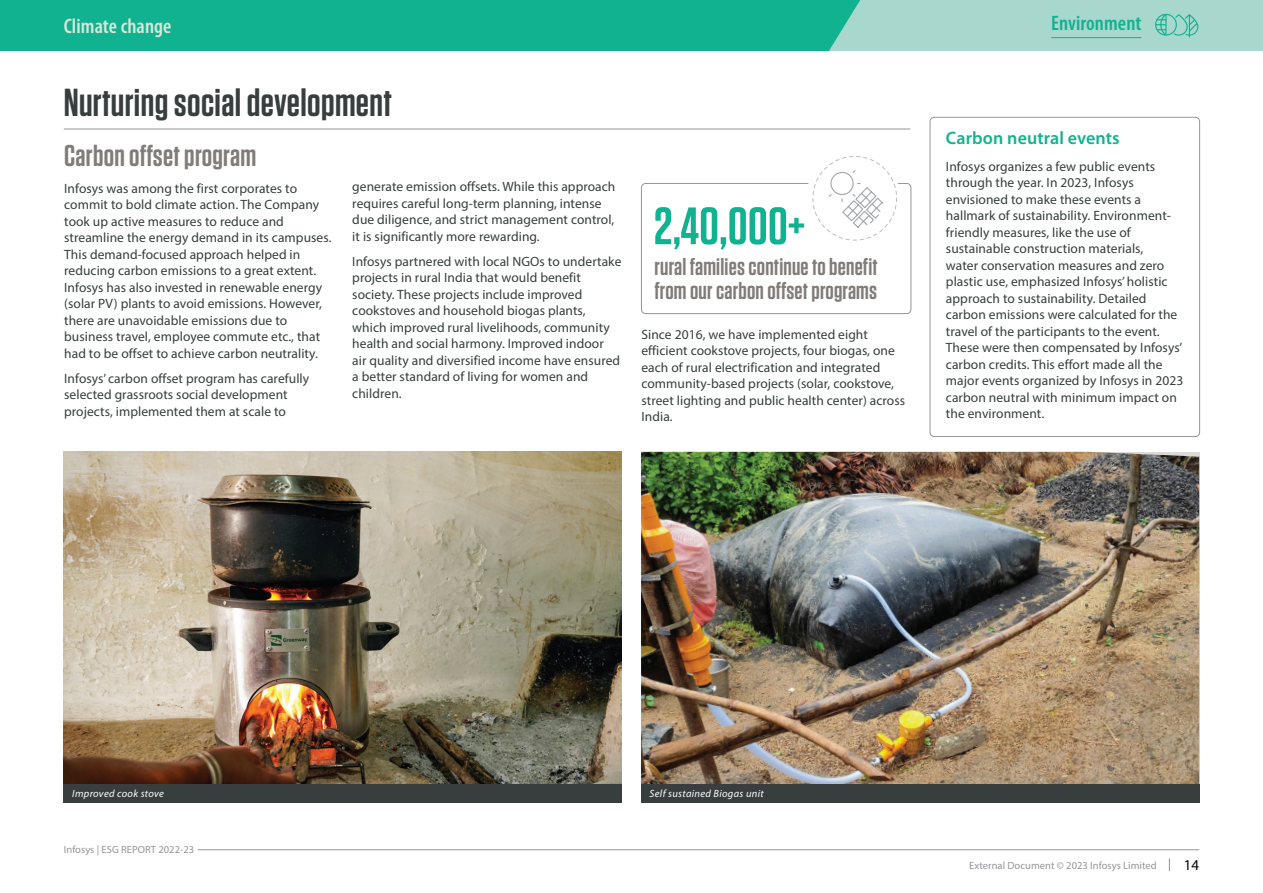
<style>
.page{position:relative;width:1263px;height:893px;background:#fff}
.page>*{position:absolute;margin:0;border:0;box-sizing:border-box;transform-origin:0 0}
.t1{font:600 52.5px "Tungsten";color:#10b28f}
.t2{font:600 39px "Tungsten";letter-spacing:.01em;color:#383d3d}
.t3{font:600 30px "Tungsten";letter-spacing:.01em;color:#817b79}
.t4{font:600 24px/24px "Tungsten";letter-spacing:.01em;color:#817b79}
.t5{font:600 condensed 21px "Myriad Pro";letter-spacing:.005em;color:#d7e8da}
.t6{font:600 condensed 21px "Myriad Pro";letter-spacing:.005em;color:#10b28f}
.t7{font:600 18px "Myriad Pro";letter-spacing:.005em;color:#10b28f}
.t8{font:15px "Myriad Pro";color:#040503}
.t9{font:13.5px/16.5px "Myriad Pro";letter-spacing:.005em;color:#383d3d}
.t10{font:10.5px "Myriad Pro";letter-spacing:.005em;color:#939598}
.t11{font:italic 10.5px "Myriad Pro";letter-spacing:.03em;color:#fff}
</style>
<div class="page">
<svg style="left:1169px;top:858px;width:1px;height:13px"></svg>
<hr style="left:198px;top:849px;width:1001px;height:1px;background:#939598">
<div style="left:930px;top:117px;width:270px;height:320px;border:1px solid #939598;border-radius:4px"></div>
<div style="left:641px;top:183px;width:270px;height:131px;border:1px solid #939598;border-radius:4px"></div>
<svg style="left:827px;top:170px;width:57px;height:58px"></svg>
<hr style="left:64px;top:129px;width:846px;height:1px;background:#939598">
<img style="left:64px;top:452px;width:558px;height:332px">
<img style="left:641px;top:452px;width:558px;height:332px">
<div style="left:64px;top:784px;width:558px;height:19px;background:#383d3d"></div>
<div style="left:641px;top:784px;width:558px;height:19px;background:#383d3d"></div>
<svg style="left:0;top:0;width:1263px;height:51px;background:#41bea3"></svg>
<hr style="left:1051px;top:37px;width:90px;height:1px;background:#10b28f">
<h3 class="t5" style="left:64px;top:13px;width:109px">Climate change</h3>
<h3 class="t6" style="left:1051px;top:10px;width:92px">Environment</h3>
<h2 class="t2" style="left:64px;top:82px;width:330px">Nurturing social development</h2>
<h3 class="t3" style="left:64px;top:140px;width:193px">Carbon offset program</h3>
<p class="t9" style="left:64px;top:180px;width:269px">Infosys was among the first corporates to commit to bold climate action. The Company took up active measures to reduce and streamline the energy demand in its campuses.<br>This demand-focused approach helped in reducing carbon emissions to a great extent.<br>Infosys has also invested in renewable energy (solar PV) plants to avoid emissions. However, there are unavoidable emissions due to business travel, employee commute etc., that had to be offset to achieve carbon neutrality.</p>
<p class="t9" style="left:64px;top:370px;width:246px">Infosys’ carbon offset program has carefully selected grassroots social development projects, implemented them at scale to</p>
<p class="t9" style="left:352px;top:178px;width:265px">generate emission offsets. While this approach requires careful long-term planning, intense due diligence, and strict management control, it is significantly more rewarding.</p>
<p class="t9" style="left:352px;top:253px;width:271px">Infosys partnered with local NGOs to undertake projects in rural India that would benefit society. These projects include improved cookstoves and household biogas plants, which improved rural livelihoods, community health and social harmony. Improved indoor<br>air quality and diversified income have ensured a better standard of living for women and children.</p>
<h1 class="t1" style="left:654px;top:198px;width:152px">2,40,000+</h1>
<h3 class="t4" style="left:655px;top:256px;width:225px">rural families continue to benefit from our carbon offset programs</h3>
<p class="t9" style="left:641px;top:326px;width:265px">Since 2016, we have implemented eight efficient cookstove projects, four biogas, one each of rural electrification and integrated community-based projects (solar, cookstove, street lighting and public health center) across India.</p>
<h3 class="t7" style="left:946px;top:127px;width:175px">Carbon neutral events</h3>
<p class="t9" style="left:946px;top:158px;width:239px">Infosys organizes a few public events through the year. In 2023, Infosys envisioned to make these events a hallmark of sustainability. Environment&shy;friendly measures, like the use of sustainable construction materials,<br>water conservation measures and zero plastic use, emphasized Infosys’ holistic approach to sustainability. Detailed carbon emissions were calculated for the travel of the participants to the event.<br>These were then compensated by Infosys’ carbon credits. This effort made all the major events organized by Infosys in 2023 carbon neutral with minimum impact on the environment.</p>
<p class="t11" style="left:72px;top:787px;width:93px">Improved cook stove</p>
<p class="t11" style="left:649px;top:787px;width:116px">Self sustained Biogas unit</p>
<p class="t10" style="left:64px;top:843px;width:132px">Infosys | ESG REPORT 2022-23</p>
<p class="t10" style="left:969px;top:859px;width:189px">External Document © 2023 Infosys Limited</p>
<p class="t8" style="left:1184px;top:855px;width:17px">14</p>
</div>
